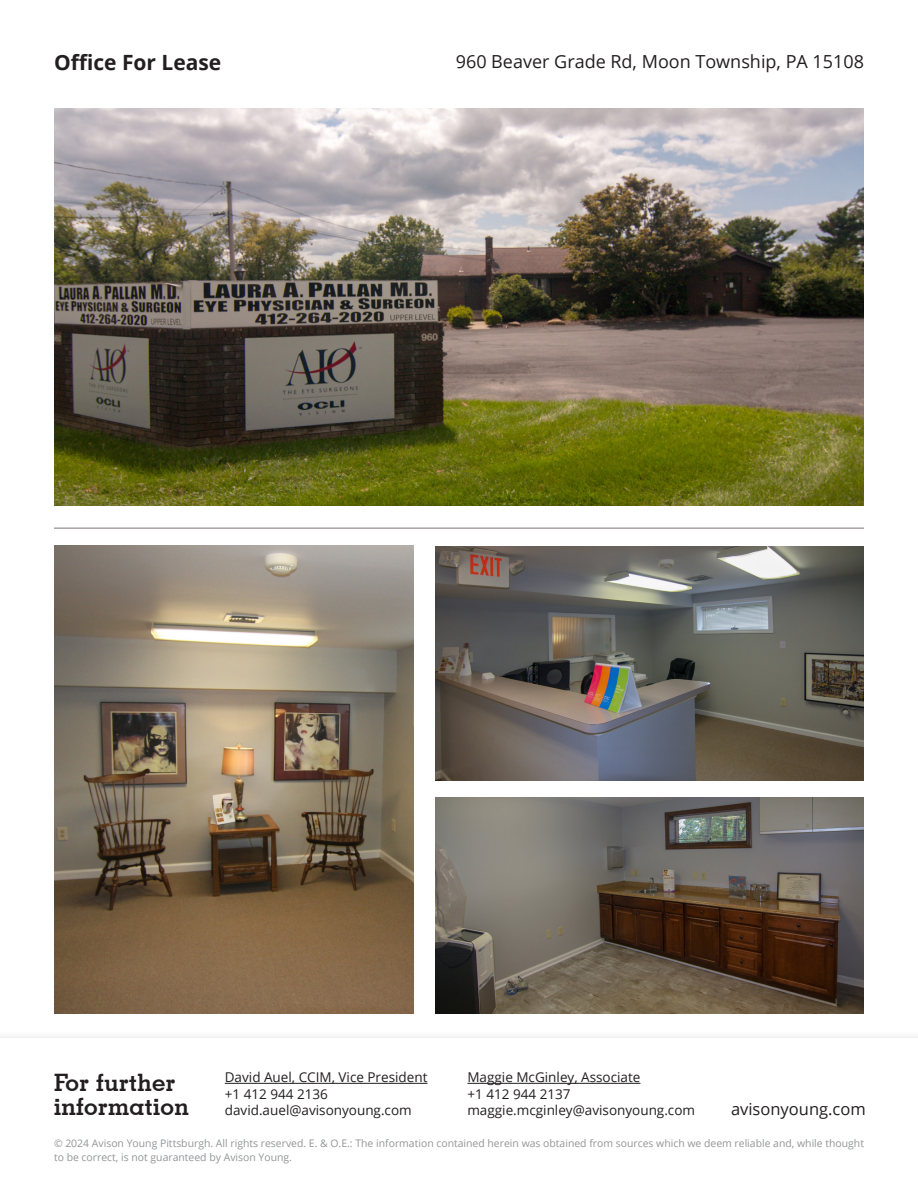
<style>
.page{position:relative;width:918px;height:1188px;background:#fff}
.page>*{position:absolute;margin:0;border:0;box-sizing:border-box;transform-origin:0 0}
.More_info_block_white{font:700 24px "Geometric Slab 703 BT";letter-spacing:.015em;color:#231f20}
.Top_header_pg_2{font:700 21px "Open Sans";color:#231f20}
.Top_header_detail_pg_2{font:18px "Open Sans";color:#231f20}
.AY_website{font:16.5px "Open Sans";color:#231f20}
.t1{font:13.5px "Open Sans";color:#231f20}
.t2{font:10.35px/13.5px "Open Sans";color:#939598}
</style>
<div class="page">
<img style="left:55px;top:108px;width:809px;height:397px">
<img style="left:55px;top:546px;width:359px;height:468px">
<img style="left:435px;top:798px;width:429px;height:216px">
<hr style="left:54px;top:528px;width:810px;height:1px;background:#7d7370">
<img style="left:435px;top:546px;width:429px;height:234px">
<div style="left:0;top:1031px;width:918px;height:157px;background:#f9f9f9"></div>
<div style="left:0;top:1039px;width:918px;height:149px;background:#fff"></div>
<hr style="left:225px;top:1083px;width:202px;height:1px;background:#231f20">
<hr style="left:467px;top:1083px;width:173px;height:1px;background:#231f20">
<p class="Top_header_pg_2" style="left:54px;top:48px;width:169px">Office For Lease</p>
<p class="Top_header_detail_pg_2" style="left:456px;top:49px;width:410px">960 Beaver Grade Rd, Moon Township, PA 15108</p>
<p class="More_info_block_white" style="left:54px;top:1068px;width:123px">For further</p>
<p class="More_info_block_white" style="left:54px;top:1092px;width:136px">information</p>
<p class="t1" style="left:225px;top:1068px;width:204px">David Auel, CCIM, Vice President</p>
<p class="t1" style="left:225px;top:1084px;width:105px">+1 412 944 2136</p>
<p class="t1" style="left:225px;top:1101px;width:188px">david.auel@avisonyoung.com</p>
<p class="AY_website" style="left:731px;top:1097px;width:136px">avisonyoung.com</p>
<p class="t1" style="left:467px;top:1068px;width:175px">Maggie McGinley, Associate</p>
<p class="t1" style="left:467px;top:1084px;width:105px">+1 412 944 2137</p>
<p class="t1" style="left:467px;top:1101px;width:229px">maggie.mcginley@avisonyoung.com</p>
<p class="t2" style="left:54px;top:1137px;width:812px">© 2024 Avison Young Pittsburgh. All rights reserved. E. &amp; O.E.: The information contained herein was obtained from sources which we deem reliable and, while thought to be correct, is not guaranteed by Avison Young.</p>
</div>
